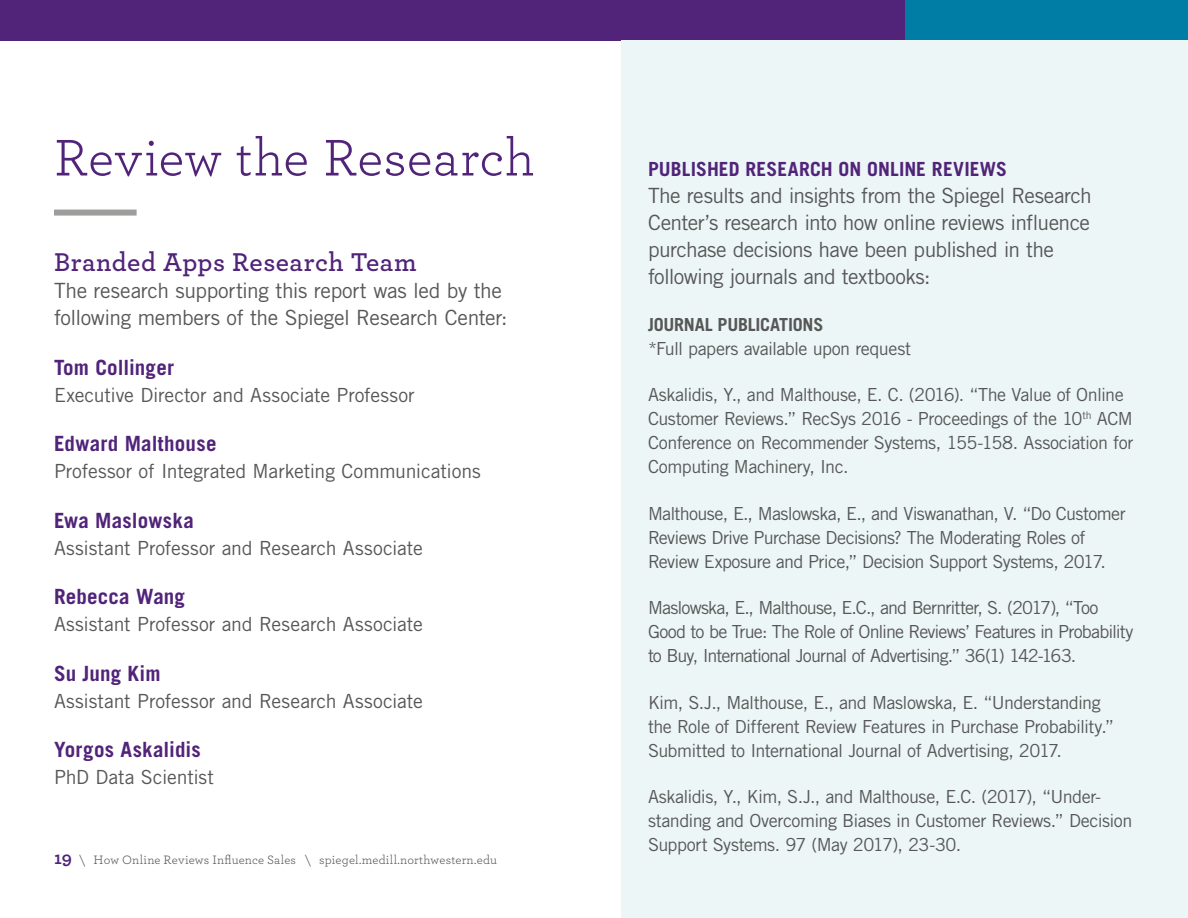
<style>
.page{position:relative;width:1188px;height:918px;background:#fff}
.page>*{position:absolute;margin:0;border:0;box-sizing:border-box;transform-origin:0 0}
.t1{font:54px "Archer";letter-spacing:.01em;color:#51247a}
.t2{font:600 27px "Archer";letter-spacing:.015em;color:#51247a}
.t3{font:21px/27px "Trade Gothic LT Std";letter-spacing:-.025em;color:#575756}
.t4{font:700 21px "Trade Gothic LT Std";letter-spacing:.01em;color:#51247a}
.t5{font:19.5px "Trade Gothic LT Std";letter-spacing:-.005em;color:#575756}
.t6{font:700 19.5px "Trade Gothic LT Std";letter-spacing:.005em;color:#51247a}
.t7{font:18px/24px "Trade Gothic LT Std";letter-spacing:-.035em;color:#575756}
.t8{font:700 18px "Trade Gothic LT Std";letter-spacing:-.015em;color:#575756}
.t9{font:12.75px "Archer";letter-spacing:.015em;color:#575756}
.s1{font-weight:700;font-size:18px;color:#51247a}
</style>
<div class="page">
<div style="left:845px;top:0;width:343px;height:40px;background:#007da5"></div>
<div style="left:0;top:0;width:904px;height:40px;background:#51247a"></div>
<div style="left:54px;top:210px;width:83px;height:6px;background:#9d9d9c"></div>
<div style="left:621px;top:40px;width:567px;height:878px;background:#ecf6f7"></div>
<h1 class="t1" style="left:54px;top:120px;width:482px">Review the Research</h1>
<h2 class="t2" style="left:54px;top:242px;width:364px">Branded Apps Research Team</h2>
<p class="t3" style="left:54px;top:277px;width:455px">The research supporting this report was led by the following members of the Spiegel Research Center:</p>
<p class="t4" style="left:54px;top:354px;width:122px">Tom Collinger</p>
<p class="t5" style="left:54px;top:383px;width:362px">Executive Director and Associate Professor</p>
<p class="t4" style="left:54px;top:431px;width:164px">Edward Malthouse</p>
<p class="t5" style="left:54px;top:460px;width:428px">Professor of Integrated Marketing Communications</p>
<p class="t4" style="left:54px;top:507px;width:141px">Ewa Maslowska</p>
<p class="t5" style="left:54px;top:536px;width:370px">Assistant Professor and Research Associate</p>
<p class="t4" style="left:54px;top:584px;width:133px">Rebecca Wang</p>
<p class="t5" style="left:54px;top:613px;width:370px">Assistant Professor and Research Associate</p>
<p class="t4" style="left:54px;top:660px;width:108px">Su Jung Kim</p>
<p class="t5" style="left:54px;top:689px;width:370px">Assistant Professor and Research Associate</p>
<p class="t4" style="left:54px;top:737px;width:148px">Yorgos Askalidis</p>
<p class="t5" style="left:54px;top:766px;width:161px">PhD Data Scientist</p>
<p class="t9" style="left:54px;top:851px;width:445px"><span class="s1">19</span> \ How Online Reviews Influence Sales \ spiegel.medill.northwestern.edu</p>
<p class="t6" style="left:648px;top:157px;width:361px">PUBLISHED RESEARCH ON ONLINE REVIEWS</p>
<p class="t3" style="left:648px;top:182px;width:445px">The results and insights from the Spiegel Research Center’s research into how online reviews influence purchase decisions have been published in the following journals and textbooks:</p>
<p class="t8" style="left:648px;top:313px;width:177px">JOURNAL PUBLICATIONS</p>
<p class="t7" style="left:648px;top:336px;width:265px">*Full papers available upon request</p>
<p class="t7" style="left:648px;top:382px;width:487px">Askalidis, Y., and Malthouse, E. C. (2016). “The Value of Online Customer Reviews.” RecSys 2016 - Proceedings of the 10<sup>th</sup> ACM Conference on Recommender Systems, 155-158. Association for Computing Machinery, Inc.</p>
<p class="t7" style="left:648px;top:501px;width:479px">Malthouse, E., Maslowska, E., and Viswanathan, V. “Do Customer<br>Reviews Drive Purchase Decisions? The Moderating Roles of<br>Review Exposure and Price,” Decision Support Systems, 2017.</p>
<p class="t7" style="left:648px;top:595px;width:487px">Maslowska, E., Malthouse, E.C., and Bernritter, S. (2017), “Too<br>Good to be True: The Role of Online Reviews’ Features in Probability to Buy, International Journal of Advertising.” 36(1) 142-163.</p>
<p class="t7" style="left:648px;top:690px;width:468px">Kim, S.J., Malthouse, E., and Maslowska, E. “Understanding the Role of Different Review Features in Purchase Probability.”<br>Submitted to International Journal of Advertising, 2017.</p>
<p class="t7" style="left:648px;top:784px;width:486px">Askalidis, Y., Kim, S.J., and Malthouse, E.C. (2017), “Under&shy;standing and Overcoming Biases in Customer Reviews.” Decision<br>Support Systems. 97 (May 2017), 23-30.</p>
</div>
